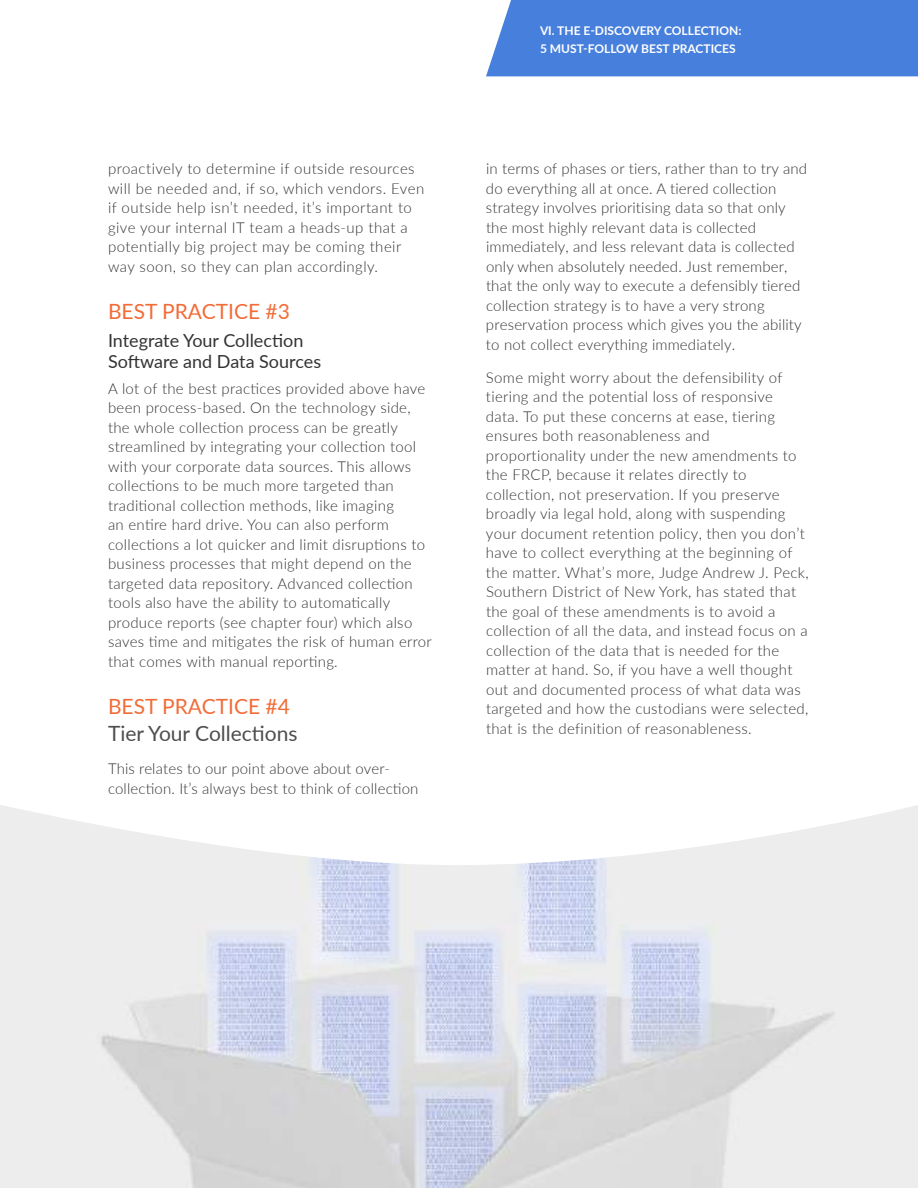
<style>
.page{position:relative;width:918px;height:1188px;background:#fff}
.page>*{position:absolute;margin:0;border:0;box-sizing:border-box;transform-origin:0 0}
.t1{font:21px "Lato";color:#f26c38}
.t2{font:21px "Lato";color:#4d4d4d}
.t3{font:18px/21px "Lato";color:#333}
.t4{font:300 15px/19.5px "Lato";letter-spacing:.02em;color:#333}
.t5{font:700 12px/18px "Lato";color:#fff}
</style>
<div class="page">
<div style="left:486px;top:0;width:432px;height:76px;background:#477fdd"></div>
<img style="left:0;top:805px;width:918px;height:383px">
<p class="t4" style="left:108px;top:158px;width:318px">proactively to determine if outside resources will be needed and, if so, which vendors. Even if outside help isn’t needed, it’s important to give your internal IT team a heads-up that a potentially big project may be coming their way soon, so they can plan accordingly.</p>
<h1 class="t1" style="left:108px;top:296px;width:184px">BEST PRACTICE #3</h1>
<p class="t3" style="left:108px;top:329px;width:215px">Integrate Your Collection<br>Software and Data Sources</p>
<p class="t4" style="left:108px;top:378px;width:325px">A lot of the best practices provided above have been process-based. On the technology side, the whole collection process can be greatly streamlined by integrating your collection tool with your corporate data sources. This allows collections to be much more targeted than traditional collection methods, like imaging<br>an entire hard drive. You can also perform collections a lot quicker and limit disruptions to business processes that might depend on the targeted data repository. Advanced collection tools also have the ability to automatically produce reports (see chapter four) which also saves time and mitigates the risk of human error that comes with manual reporting.</p>
<h1 class="t1" style="left:108px;top:691px;width:184px">BEST PRACTICE #4</h1>
<h1 class="t2" style="left:108px;top:718px;width:191px">Tier Your Collections</h1>
<p class="t4" style="left:108px;top:758px;width:312px">This relates to our point above about over&shy;collection. It’s always best to think of collection</p>
<p class="t5" style="left:540px;top:21px;width:203px">VI. THE E-DISCOVERY COLLECTION:<br>5 MUST-FOLLOW BEST PRACTICES</p>
<p class="t4" style="left:486px;top:158px;width:323px">in terms of phases or tiers, rather than to try and do everything all at once. A tiered collection strategy involves prioritising data so that only the most highly relevant data is collected immediately, and less relevant data is collected only when absolutely needed. Just remember, that the only way to execute a defensibly tiered collection strategy is to have a very strong preservation process which gives you the ability to not collect everything immediately.</p>
<p class="t4" style="left:486px;top:367px;width:324px">Some might worry about the defensibility of tiering and the potential loss of responsive data. To put these concerns at ease, tiering ensures both reasonableness and proportionality under the new amendments to the FRCP, because it relates directly to collection, not preservation. If you preserve broadly via legal hold, along with suspending your document retention policy, then you don’t have to collect everything at the beginning of the matter. What’s more, Judge Andrew J. Peck, Southern District of New York, has stated that the goal of these amendments is to avoid a collection of all the data, and instead focus on a collection of the data that is needed for the matter at hand. So, if you have a well thought out and documented process of what data was targeted and how the custodians were selected, that is the definition of reasonableness.</p>
</div>
